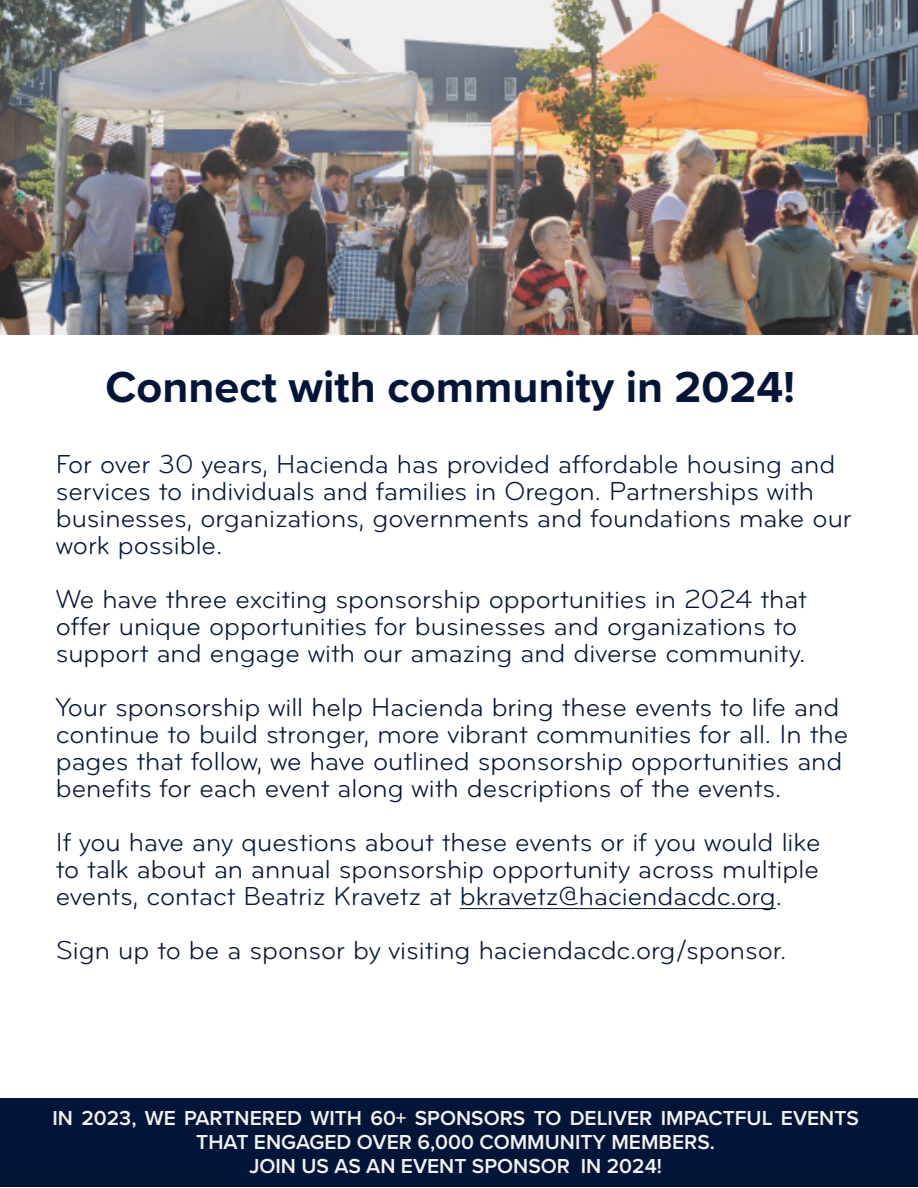
<style>
.page{position:relative;width:918px;height:1188px;background:#fff}
.page>*{position:absolute;margin:0;border:0;box-sizing:border-box;transform-origin:0 0}
.t1{font:700 45px "Proxima Nova";color:#011539}
.Body_Text{font:27px/27px "Bryant";color:#071837}
.Body_Text-2{font:600 21px/24px "Proxima Nova";color:#f2f3f2;text-align:center}
</style>
<div class="page">
<img style="left:0;top:0;width:918px;height:334px">
<div style="left:0;top:1098px;width:918px;height:89px;background:#011539"></div>
<hr style="left:460px;top:908px;width:316px;height:1px;background:#071837">
<p class="t1" style="left:106px;top:354px;width:691px">Connect with community in 2024!</p>
<p class="Body_Text" style="left:56px;top:451px;width:798px">For over 30 years, Hacienda has provided affordable housing and services to individuals and families in Oregon. Partnerships with businesses, organizations, governments and foundations make our work possible.</p>
<p class="Body_Text" style="left:56px;top:586px;width:753px">We have three exciting sponsorship opportunities in 2024 that offer unique opportunities for businesses and organizations to support and engage with our amazing and diverse community.</p>
<p class="Body_Text" style="left:56px;top:694px;width:794px">Your sponsorship will help Hacienda bring these events to life and continue to build stronger, more vibrant communities for all. In the pages that follow, we have outlined sponsorship opportunities and benefits for each event along with descriptions of the events.</p>
<p class="Body_Text" style="left:56px;top:829px;width:766px;text-align:justify">If you have any questions about these events or if you would like to talk about an annual sponsorship opportunity across multiple events, contact Beatriz Kravetz at bkravetz@haciendacdc.org.</p>
<p class="Body_Text" style="left:56px;top:937px;width:732px">Sign up to be a sponsor by visiting haciendacdc.org/sponsor.</p>
<p class="Body_Text-2" style="left:52px;top:1105px;width:808px">IN 2023, WE PARTNERED WITH 60+ SPONSORS TO DELIVER IMPACTFUL EVENTS<br>THAT ENGAGED OVER 6,000 COMMUNITY MEMBERS.</p>
<p class="Body_Text-2" style="left:249px;top:1153px;width:414px">JOIN US AS AN EVENT SPONSOR IN 2024!</p>
</div>
